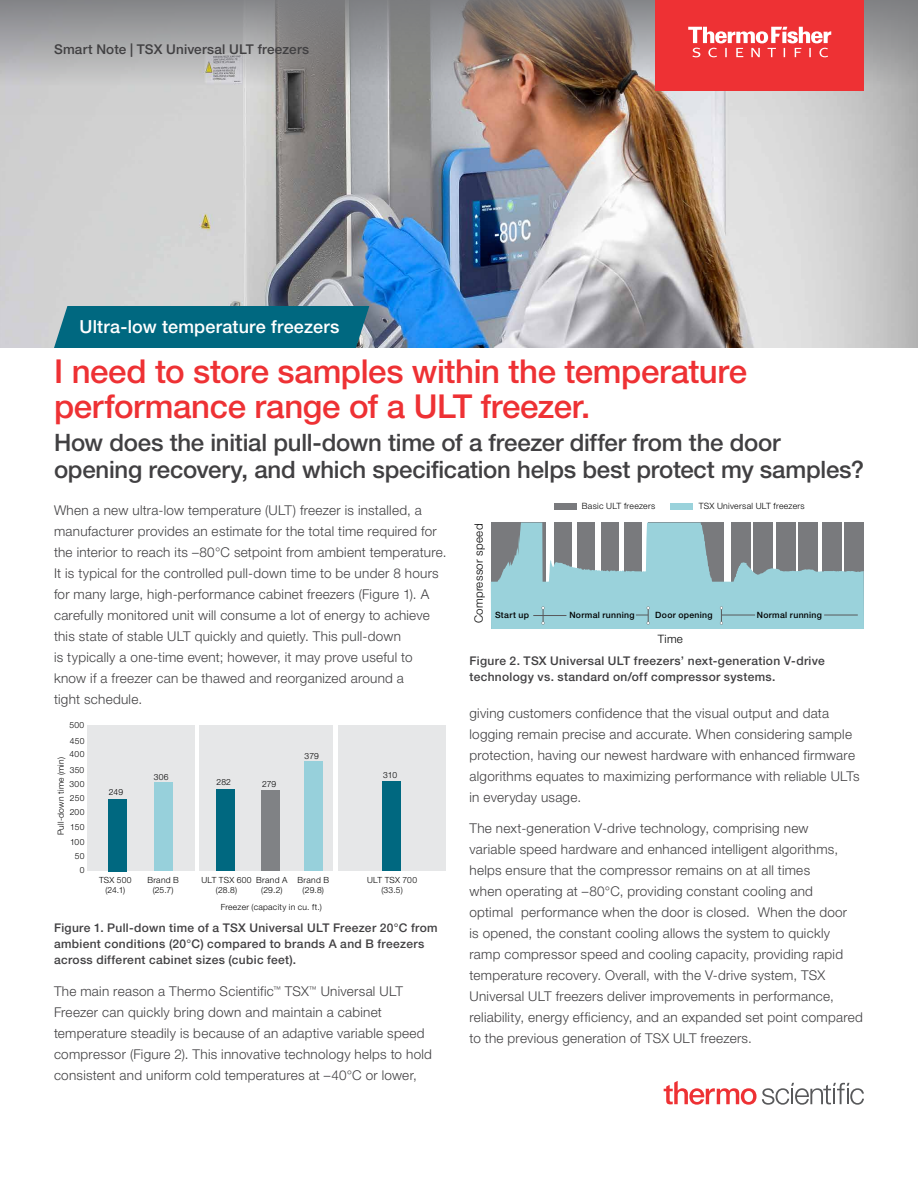
<style>
.page{position:relative;width:918px;height:1188px;background:#fff}
.page>*{position:absolute;margin:0;border:0;box-sizing:border-box;transform-origin:0 0}
.t1{font:500 33px/34.5px "Helvetica Neue LTW1 G";letter-spacing:-.01em;color:#ee3134}
.t2{font:500 24px/27px "Helvetica Neue LTW1 G";letter-spacing:-.01em;color:#414042}
.t3{font:500 18px "Helvetica Neue LTW1 G";letter-spacing:.01em;color:#fff}
.t4{font:300 13.5px/21px "Helvetica Neue LTW1 G";letter-spacing:.02em;color:#414042}
.t5{font:500 13.5px "Helvetica Neue LTW1 G";letter-spacing:.015em;color:#414042}
.t6{font:500 12px/15.8px "Helvetica Neue LTW1 G";letter-spacing:.03em;color:#414042}
.t7{font:300 11.55px "Helvetica Neue LTW1 G";letter-spacing:.025em;color:#000}
.t8{font:500 8.7px "Helvetica Neue LTW1 G";letter-spacing:.035em;color:#000}
.t9{font:300 8.7px "Helvetica Neue LTW1 G";letter-spacing:.035em;color:#000}
.t10{font:300 8.55px/9.9px "Helvetica Neue LTW1 G";letter-spacing:.03em;color:#000;text-align:center}
</style>
<div class="page">
<img style="left:0;top:116px;width:918px;height:232px">
<div style="left:54px;top:306px;width:315px;height:42px;background:#006880"></div>
<svg style="left:0;top:0;width:918px;height:116px;background:#9e9793"></svg>
<div style="left:87px;top:725px;width:108px;height:146px;background:#e6e7e8"></div>
<div style="left:200px;top:725px;width:133px;height:146px;background:#e6e7e8"></div>
<div style="left:338px;top:725px;width:108px;height:146px;background:#e6e7e8"></div>
<div style="left:108px;top:799px;width:18px;height:72px;background:#006880"></div>
<div style="left:154px;top:782px;width:18px;height:89px;background:#97d0db"></div>
<div style="left:383px;top:782px;width:18px;height:89px;background:#006880"></div>
<div style="left:217px;top:789px;width:18px;height:82px;background:#006880"></div>
<div style="left:262px;top:790px;width:18px;height:81px;background:#808285"></div>
<div style="left:304px;top:761px;width:18px;height:110px;background:#97d0db"></div>
<svg style="left:491px;top:523px;width:373px;height:106px;background:#96bac1"></svg>
<hr style="left:533px;top:615px;width:33px;height:1px;background:#58595b">
<div style="left:554px;top:503px;width:22px;height:6px;background:#797a7d"></div>
<div style="left:670px;top:503px;width:23px;height:6px;background:#9ad2db"></div>
<svg style="left:664px;top:1081px;width:200px;height:24px"></svg>
<div style="left:656px;top:0;width:208px;height:90px;background:#ee3134"></div>
<svg style="left:688px;top:27px;width:143px;height:30px"></svg>
<p class="t5" style="left:54px;top:41px;width:257px">Smart Note | TSX Universal ULT freezers</p>
<h3 class="t3" style="left:80px;top:316px;width:261px">Ultra-low temperature freezers</h3>
<h1 class="t1" style="left:54px;top:354px;width:695px">I need to store samples within the temperature performance range of a ULT freezer.</h1>
<h2 class="t2" style="left:54px;top:429px;width:812px">How does the initial pull-down time of a freezer differ from the door opening recovery, and which specification helps best protect my samples?</h2>
<p class="t4" style="left:54px;top:499px;width:394px">When a new ultra-low temperature (ULT) freezer is installed, a manufacturer provides an estimate for the total time required for the interior to reach its –80°C setpoint from ambient temperature.<br>It is typical for the controlled pull-down time to be under 8 hours for many large, high-performance cabinet freezers (Figure 1). A carefully monitored unit will consume a lot of energy to achieve this state of stable ULT quickly and quietly. This pull-down<br>is typically a one-time event; however, it may prove useful to know if a freezer can be thawed and reorganized around a<br>tight schedule.</p>
<p class="t10" style="left:70px;top:718px;width:16px;line-height:15.5px;text-align:left">500<br>450</p>
<p class="t10" style="left:70px;top:746px;width:16px;line-height:15.6px;text-align:left">400<br>350</p>
<p class="t10" style="left:70px;top:777px;width:16px;line-height:14.1px;text-align:justify">300<br>250<br>200</p>
<p class="t10" style="left:70px;top:819px;width:16px;line-height:14.9px;text-align:left">150<br>100</p>
<p class="t10" style="left:75px;top:849px;width:11px;line-height:14.4px">50<br>0</p>
<p class="t10" style="left:56px;top:835px;width:80px;rotate:-90deg">Pull-down time (min)</p>
<p class="t10" style="left:109px;top:787px;width:16px">249</p>
<p class="t10" style="left:99px;top:875px;width:34px">TSX 500 (24.1)</p>
<p class="t10" style="left:305px;top:751px;width:16px">379</p>
<p class="t10" style="left:154px;top:772px;width:16px">306</p>
<p class="t10" style="left:383px;top:770px;width:15px">310</p>
<p class="t10" style="left:217px;top:777px;width:16px">282</p>
<p class="t10" style="left:262px;top:779px;width:16px">279</p>
<p class="t10" style="left:147px;top:875px;width:33px">Brand B (25.7)</p>
<p class="t10" style="left:201px;top:875px;width:52px">ULT TSX 600 (28.8)</p>
<p class="t10" style="left:256px;top:875px;width:33px">Brand A (29.2)</p>
<p class="t10" style="left:298px;top:875px;width:33px">Brand B (29.8)</p>
<p class="t10" style="left:221px;top:902px;width:103px">Freezer (capacity in cu. ft.)</p>
<p class="t10" style="left:367px;top:875px;width:51px">ULT TSX 700 (33.5)</p>
<p class="t6" style="left:54px;top:920px;width:385px">Figure 1. Pull-down time of a TSX Universal ULT Freezer 20°C from ambient conditions (20°C) compared to brands A and B freezers across different cabinet sizes (cubic feet).</p>
<p class="t4" style="left:54px;top:981px;width:379px">The main reason a Thermo Scientific<sup>™</sup> TSX<sup>™</sup> Universal ULT Freezer can quickly bring down and maintain a cabinet temperature steadily is because of an adaptive variable speed compressor (Figure 2). This innovative technology helps to hold consistent and uniform cold temperatures at –40°C or lower,</p>
<p class="t9" style="left:582px;top:501px;width:75px">Basic ULT freezers</p>
<p class="t9" style="left:699px;top:501px;width:107px">TSX Universal ULT freezers</p>
<p class="t7" style="left:472px;top:623px;width:101px;rotate:-90deg">Compressor speed</p>
<p class="t6" style="left:470px;top:653px;width:357px">Figure 2. TSX Universal ULT freezers’ next-generation V-drive technology vs. standard on/off compressor systems.</p>
<p class="t8" style="left:495px;top:609px;width:36px">Start up</p>
<p class="t8" style="left:569px;top:609px;width:67px">Normal running</p>
<p class="t8" style="left:655px;top:609px;width:59px">Door opening</p>
<p class="t8" style="left:757px;top:609px;width:67px">Normal running</p>
<p class="t7" style="left:658px;top:632px;width:27px">Time</p>
<p class="t4" style="left:470px;top:702px;width:392px">giving customers confidence that the visual output and data logging remain precise and accurate. When considering sample protection, having our newest hardware with enhanced firmware algorithms equates to maximizing performance with reliable ULTs in everyday usage.</p>
<p class="t4" style="left:470px;top:818px;width:395px">The next-generation V-drive technology, comprising new<br>variable speed hardware and enhanced intelligent algorithms, helps ensure that the compressor remains on at all times<br>when operating at –80°C, providing constant cooling and<br>optimal performance when the door is closed. When the door<br>is opened, the constant cooling allows the system to quickly ramp compressor speed and cooling capacity, providing rapid temperature recovery. Overall, with the V-drive system, TSX Universal ULT freezers deliver improvements in performance, reliability, energy efficiency, and an expanded set point compared to the previous generation of TSX ULT freezers.</p>
</div>
